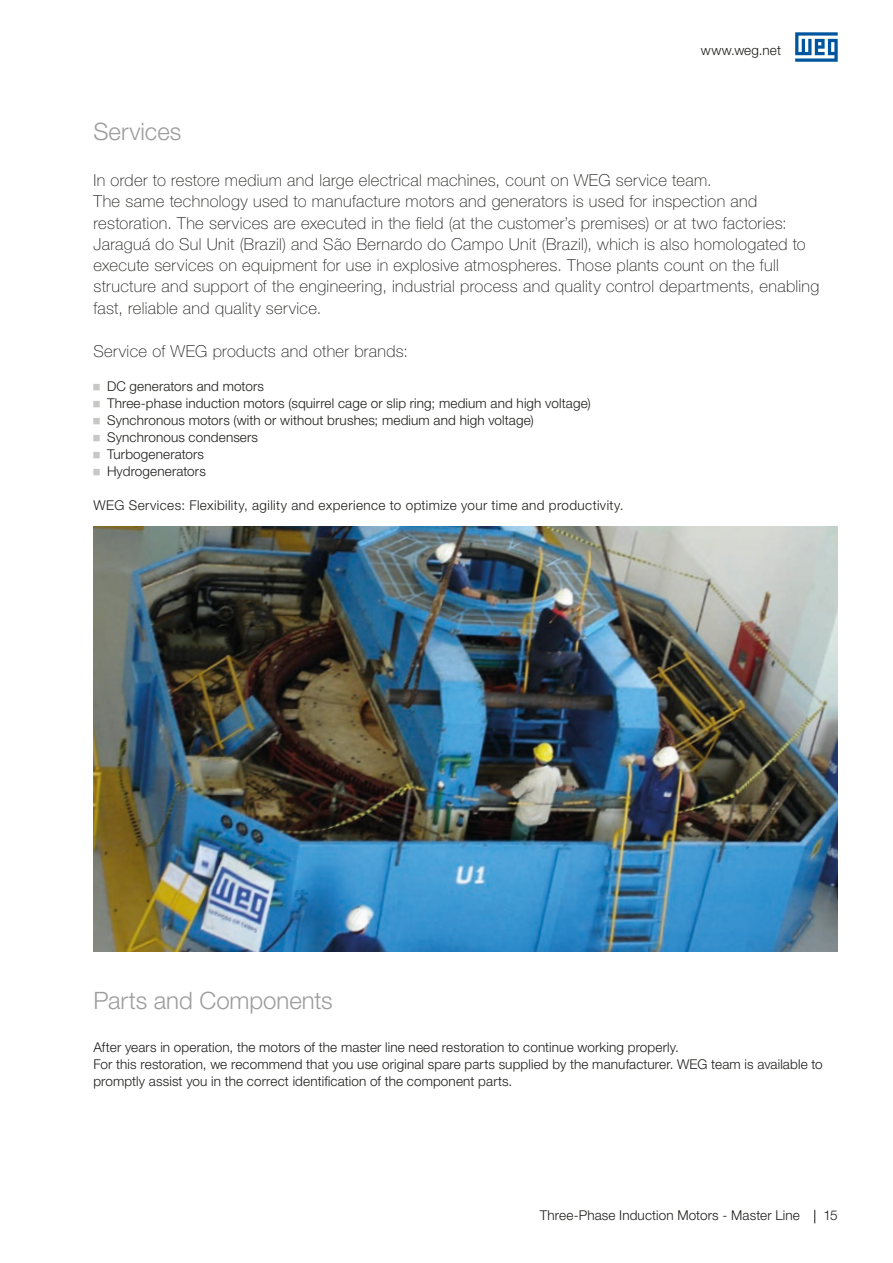
<style>
.page{position:relative;width:893px;height:1263px;background:#fff}
.page>*{position:absolute;margin:0;border:0;box-sizing:border-box;transform-origin:0 0}
.t1{font:300 24px "Helvetica Neue LT Pro";color:#9d9d9d}
.t2{font:100 16.5px/21.3px "Helvetica Neue LT Pro";letter-spacing:.02em;color:#1d1d1b}
.t3{font:300 13.5px/17px "Helvetica Neue LT Pro";letter-spacing:.01em;color:#1d1d1b}
.t4{font:300 13.5px "Helvetica Neue LT Pro";letter-spacing:.03em;color:#1d1d1b}
</style>
<div class="page">
<svg style="left:795px;top:32px;width:43px;height:30px"></svg>
<svg style="left:814px;top:1210px;width:1px;height:13px"></svg>
<img style="left:93px;top:526px;width:745px;height:425px">
<p class="t3" style="left:701px;top:41px;width:82px">www.weg.net</p>
<h1 class="t1" style="left:94px;top:117px;width:89px">Services</h1>
<p class="t2" style="left:94px;top:169px;width:727px">In order to restore medium and large electrical machines, count on WEG service team.<br>The same technology used to manufacture motors and generators is used for inspection and restoration. The services are executed in the field (at the customer’s premises) or at two factories:<br>Jaraguá do Sul Unit (Brazil) and São Bernardo do Campo Unit (Brazil), which is also homologated to execute services on equipment for use in explosive atmospheres. Those plants count on the full structure and support of the engineering, industrial process and quality control departments, enabling fast, reliable and quality service.</p>
<p class="t2" style="left:94px;top:340px;width:316px">Service of WEG products and other brands:</p>
<p class="t3" style="left:107px;top:378px;width:485px">DC generators and motors<br>Three-phase induction motors (squirrel cage or slip ring; medium and high voltage)<br>Synchronous motors (with or without brushes; medium and high voltage)<br>Synchronous condensers<br>Turbogenerators<br>Hydrogenerators</p>
<p class="t4" style="left:94px;top:497px;width:532px">WEG Services: Flexibility, agility and experience to optimize your time and productivity.</p>
<h1 class="t1" style="left:94px;top:985px;width:241px">Parts and Components</h1>
<p class="t3" style="left:93px;top:1039px;width:731px">After years in operation, the motors of the master line need restoration to continue working properly.<br>For this restoration, we recommend that you use original spare parts supplied by the manufacturer. WEG team is available to promptly assist you in the correct identification of the component parts.</p>
<p class="t3" style="left:540px;top:1207px;width:262px">Three-Phase Induction Motors - Master Line</p>
<p class="t3" style="left:824px;top:1207px;width:16px">15</p>
</div>
